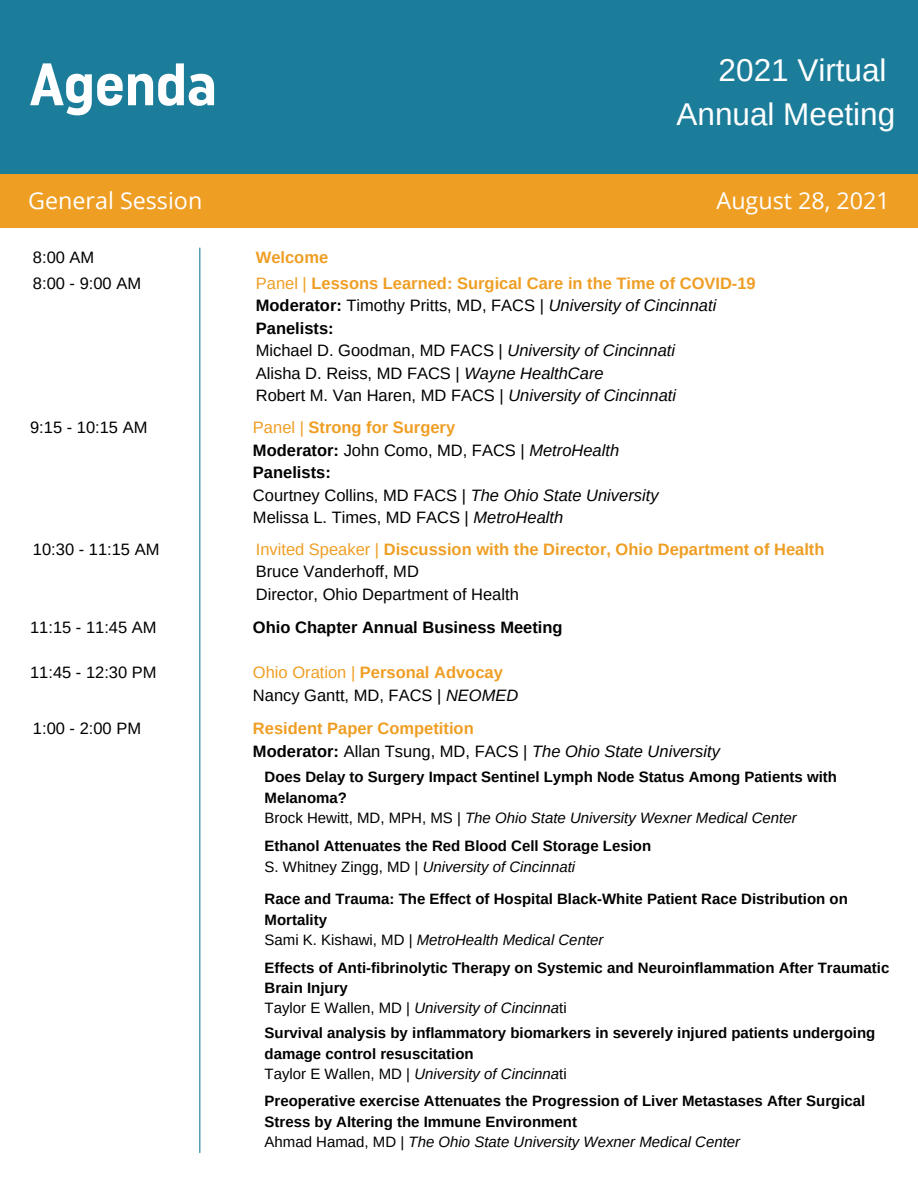
<style>
.page{position:relative;width:918px;height:1188px;background:#fff}
.page>*{position:absolute;margin:0;border:0;box-sizing:border-box;transform-origin:0 0}
.t1{font:59.7px "Uniform Condensed 4";color:#fff}
.t2{font:31.5px "Arimo";color:#fff}
.t3{font:23.25px "Open Sans";color:#fff}
.t4{font:16.5px "Arimo";color:#000}
.t5{font:700 16.5px "Arimo";color:#ef9e24}
.t6{font:700 16.5px "Arimo";color:#000}
.t7{font:italic 16.5px "Arimo";color:#000}
.t8{font:700 15px/20.2px "Arimo";color:#000}
.t9{font:italic 15px "Arimo";color:#000}
.s1{font-weight:400}
.s2{font-weight:700}
.s3{font-style:italic}
.s4{font-weight:700;font-style:normal}
.s5{font-style:normal}
</style>
<div class="page">
<div style="left:0;top:0;width:918px;height:174px;background:#1b7d9a"></div>
<div style="left:0;top:174px;width:918px;height:54px;background:#ef9e24"></div>
<hr style="left:199px;top:248px;width:1px;height:905px;background:#1b7d9a">
<p class="t1" style="left:30px;top:57px;width:188px">Agenda</p>
<p class="t2" style="left:719px;top:52px;width:169px">2021 Virtual</p>
<p class="t2" style="left:677px;top:96px;width:220px">Annual Meeting</p>
<p class="t3" style="left:28px;top:185px;width:176px">General Session</p>
<p class="t3" style="left:717px;top:185px;width:175px">August 28, 2021</p>
<p class="t4" style="left:33px;top:248px;width:63px">8:00 AM</p>
<p class="t5" style="left:256px;top:248px;width:74px">Welcome</p>
<p class="t4" style="left:33px;top:274px;width:110px">8:00 - 9:00 AM</p>
<p class="t5" style="left:256px;top:274px;width:501px"><span class="s1">Panel |</span> Lessons Learned: Surgical Care in the Time of COVID-19</p>
<p class="t4" style="left:256px;top:297px;width:462px"><span class="s2">Moderator:</span> Timothy Pritts, MD, FACS | <span class="s3">University of Cincinnati</span></p>
<p class="t6" style="left:256px;top:319px;width:79px">Panelists:</p>
<p class="t4" style="left:256px;top:342px;width:421px">Michael D. Goodman, MD FACS | <span class="s3">University of Cincinnati</span></p>
<p class="t4" style="left:256px;top:364px;width:349px">Alisha D. Reiss, MD FACS | <span class="s3">Wayne HealthCare</span></p>
<p class="t4" style="left:256px;top:387px;width:422px">Robert M. Van Haren, MD FACS | <span class="s3">University of Cincinnati</span></p>
<p class="t4" style="left:30px;top:418px;width:119px">9:15 - 10:15 AM</p>
<p class="t5" style="left:253px;top:418px;width:204px"><span class="s1">Panel |</span> Strong for Surgery</p>
<p class="t4" style="left:253px;top:441px;width:368px"><span class="s2">Moderator:</span> John Como, MD, FACS | <span class="s3">MetroHealth</span></p>
<p class="t6" style="left:253px;top:463px;width:79px">Panelists:</p>
<p class="t4" style="left:253px;top:486px;width:407px">Courtney Collins, MD FACS | <span class="s3">The Ohio State University</span></p>
<p class="t4" style="left:253px;top:508px;width:312px">Melissa L. Times, MD FACS | <span class="s3">MetroHealth</span></p>
<p class="t4" style="left:33px;top:540px;width:128px">10:30 - 11:15 AM</p>
<p class="t5" style="left:256px;top:540px;width:570px"><span class="s1">Invited Speaker |</span> Discussion with the Director, Ohio Department of Health</p>
<p class="t4" style="left:256px;top:563px;width:165px">Bruce Vanderhoff, MD</p>
<p class="t4" style="left:256px;top:585px;width:265px">Director, Ohio Department of Health</p>
<p class="t4" style="left:30px;top:618px;width:128px">11:15 - 11:45 AM</p>
<p class="t6" style="left:253px;top:618px;width:311px">Ohio Chapter Annual Business Meeting</p>
<p class="t4" style="left:30px;top:663px;width:128px">11:45 - 12:30 PM</p>
<p class="t5" style="left:253px;top:663px;width:251px"><span class="s1">Ohio Oration |</span> Personal Advocay</p>
<p class="t4" style="left:253px;top:686px;width:267px">Nancy Gantt, MD, FACS | <span class="s3">NEOMED</span></p>
<p class="t4" style="left:33px;top:719px;width:110px">1:00 - 2:00 PM</p>
<p class="t5" style="left:253px;top:719px;width:222px">Resident Paper Competition</p>
<p class="t7" style="left:253px;top:742px;width:468px"><span class="s4">Moderator:</span> <span class="s5">Allan Tsung, MD, FACS |</span> The Ohio State University</p>
<p class="t8" style="left:265px;top:767px;width:574px">Does Delay to Surgery Impact Sentinel Lymph Node Status Among Patients with<br>Melanoma?</p>
<p class="t9" style="left:265px;top:809px;width:534px"><span class="s5">Brock Hewitt, MD, MPH, MS |</span> The Ohio State University Wexner Medical Center</p>
<p class="t8" style="left:265px;top:836px;width:388px">Ethanol Attenuates the Red Blood Cell Storage Lesion</p>
<p class="t9" style="left:265px;top:858px;width:312px"><span class="s5">S. Whitney Zingg, MD |</span> University of Cincinnati</p>
<p class="t8" style="left:265px;top:889px;width:585px">Race and Trauma: The Effect of Hospital Black-White Patient Race Distribution on<br>Mortality</p>
<p class="t9" style="left:265px;top:931px;width:340px"><span class="s5">Sami K. Kishawi, MD |</span> MetroHealth Medical Center</p>
<p class="t8" style="left:265px;top:957px;width:626px">Effects of Anti-fibrinolytic Therapy on Systemic and Neuroinflammation After Traumatic<br>Brain Injury</p>
<p class="t9" style="left:265px;top:1000px;width:304px"><span class="s5">Taylor E Wallen, MD |</span> University of Cincinna<span class="s5">ti</span></p>
<p class="t8" style="left:265px;top:1023px;width:612px">Survival analysis by inflammatory biomarkers in severely injured patients undergoing damage control resuscitation</p>
<p class="t9" style="left:265px;top:1065px;width:304px"><span class="s5">Taylor E Wallen, MD |</span> University of Cincinna<span class="s5">ti</span></p>
<p class="t8" style="left:265px;top:1091px;width:602px">Preoperative exercise Attenuates the Progression of Liver Metastases After Surgical<br>Stress by Altering the Immune Environment</p>
<p class="t9" style="left:265px;top:1133px;width:477px"><span class="s5">Ahmad Hamad, MD |</span> The Ohio State University Wexner Medical Center</p>
</div>
